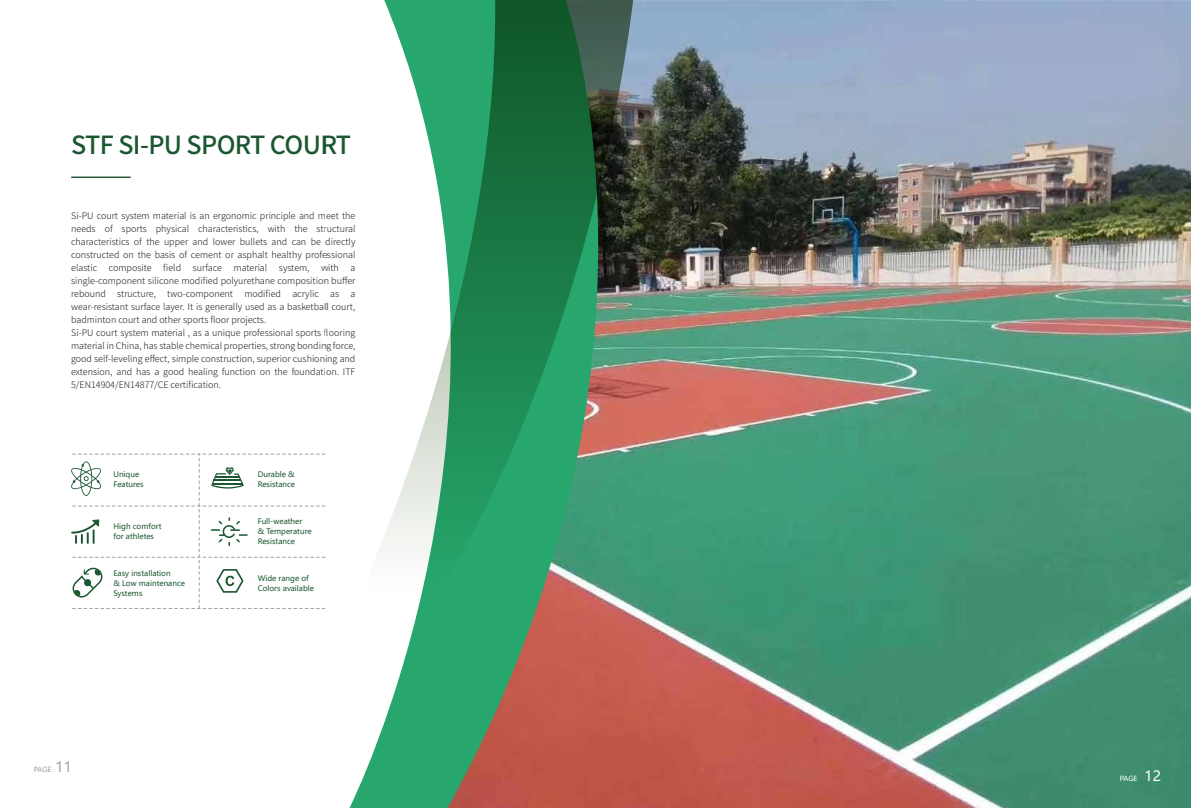
<style>
.page{position:relative;width:1191px;height:808px;background:#fff}
.page>*{position:absolute;margin:0;border:0;box-sizing:border-box;transform-origin:0 0}
.t1{font:500 25px "Noto Sans Hans";letter-spacing:-.025em;color:#1b5731}
.t2{font:300 9px/13px "Noto Sans Hans";color:#221815;text-align:justify}
.t3{font:7.5px/10px "Microsoft Ya Hei";color:#1b5731}
.t4{font:7px "Microsoft Ya Hei";color:#fff}
.t5{font:7px "Microsoft Ya Hei";color:#9fa0a0}
.s1{font-size:14px}
</style>
<div class="page">
<img style="left:691px;top:0;width:500px;height:808px">
<hr style="left:71px;top:177px;width:60px;height:1px;background:#1b5731">
<svg style="left:349px;top:0;width:342px;height:808px;background:#837c67"></svg>
<svg style="left:349px;top:0;width:284px;height:668px"></svg>
<svg style="left:71px;top:454px;width:255px;height:155px"></svg>
<h1 class="t1" style="left:71px;top:131px;width:281px">STF SI-PU SPORT COURT</h1>
<p class="t2" style="left:71px;top:209px;width:286px">Si-PU court system material is an ergonomic principle and meet the needs of sports physical characteristics, with the structural characteristics of the upper and lower bullets and can be directly constructed on the basis of cement or asphalt healthy professional elastic</p>
<p class="t2" style="left:109px;top:261px;width:44px">composite</p>
<p class="t2" style="left:163px;top:261px;width:19px">field</p>
<p class="t2" style="left:193px;top:261px;width:31px">surface</p>
<p class="t2" style="left:234px;top:261px;width:35px">material</p>
<p class="t2" style="left:279px;top:261px;width:32px">system,</p>
<p class="t2" style="left:321px;top:261px;width:19px">with</p>
<p class="t2" style="left:71px;top:261px;width:286px;text-indent:279px">a single-component silicone modified polyurethane composition buffer rebound</p>
<p class="t2" style="left:117px;top:287px;width:40px">structure,</p>
<p class="t2" style="left:167px;top:287px;width:67px">two-component</p>
<p class="t2" style="left:244px;top:287px;width:38px">modified</p>
<p class="t2" style="left:292px;top:287px;width:28px">acrylic</p>
<p class="t2" style="left:330px;top:287px;width:10px">as</p>
<p class="t2" style="left:71px;top:287px;width:286px;text-align:left;text-indent:279px">a wear-resistant surface layer. It is generally used as a basketball court, badminton court and other sports floor projects.<br>Si-PU court system material , as a unique professional sports flooring material in China, has stable chemical properties, strong bonding force, good self-leveling effect, simple construction, superior cushioning and extension, and has a good healing function on the foundation. ITF 5/EN14904/EN14877/CE certification.</p>
<p class="t3" style="left:113px;top:469px;width:32px">Unique<br>Features</p>
<p class="t3" style="left:258px;top:469px;width:39px">Durable &amp;<br>Resistance</p>
<p class="t3" style="left:113px;top:521px;width:50px">High comfort for athletes</p>
<p class="t3" style="left:258px;top:573px;width:58px">Wide range of<br>Colors available</p>
<p class="t3" style="left:258px;top:516px;width:55px">Full-weather<br>&amp; Temperature<br>Resistance</p>
<p class="t3" style="left:113px;top:568px;width:73px">Easy installation<br>&amp; Low maintenance<br>Systems</p>
<p class="t5" style="left:34px;top:765px;width:40px">PAGE <span class="s1">11</span></p>
<p class="t4" style="left:1119px;top:773px;width:43px">PAGE <span class="s1">12</span></p>
</div>
